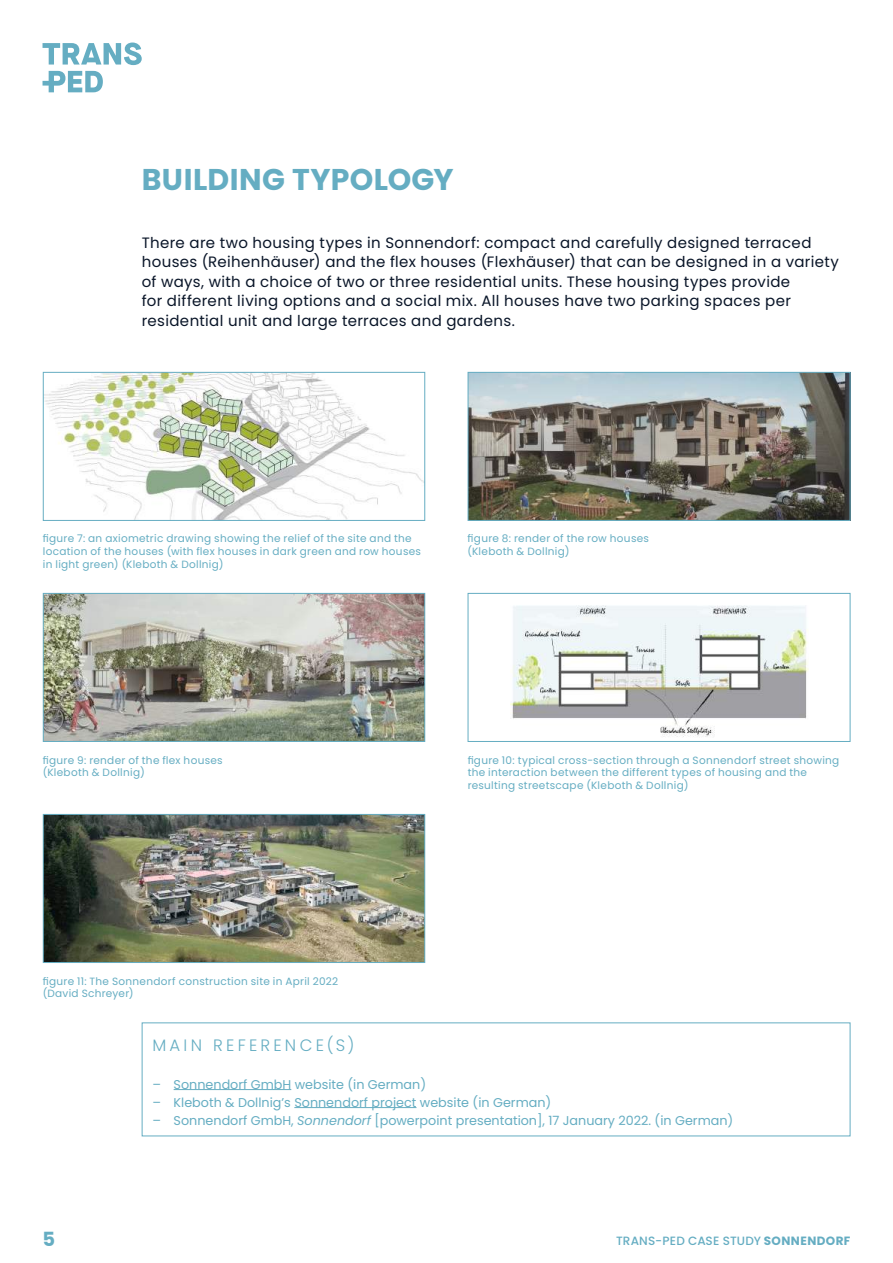
<style>
.page{position:relative;width:893px;height:1263px;background:#fff}
.page>*{position:absolute;margin:0;border:0;box-sizing:border-box;transform-origin:0 0}
.t1{font:700 30px "Poppins";letter-spacing:.015em;color:#65adc2}
.t2{font:700 19.5px "Poppins";color:#65adc2}
.t3{font:300 16.5px "Poppins";letter-spacing:.195em;color:#65adc2}
.t4{font:15px/19.5px "Poppins";letter-spacing:.025em;color:#091528}
.t5{font:12.75px "Poppins";color:#65adc2}
.t6{font:500 12px "Poppins";letter-spacing:.01em;color:#65adc2}
.t7{font:10.5px/12.6px "Poppins";letter-spacing:.03em;color:#65adc2}
.s1{font-style:italic}
.s2{font-weight:700}
</style>
<div class="page">
<svg style="left:43px;top:43px;width:99px;height:49px"></svg>
<div style="left:142px;top:1022px;width:708px;height:114px;border:1px solid #65adc2"></div>
<hr style="left:174px;top:1089px;width:117px;height:1px;background:#65adc2">
<hr style="left:294px;top:1107px;width:122px;height:1px;background:#65adc2">
<img style="left:45px;top:816px;width:378px;height:145px">
<div style="left:43px;top:814px;width:382px;height:149px;border:1px solid #65adc2"></div>
<img style="left:45px;top:374px;width:378px;height:145px">
<div style="left:43px;top:372px;width:382px;height:149px;border:1px solid #65adc2"></div>
<img style="left:470px;top:374px;width:378px;height:145px">
<div style="left:468px;top:372px;width:382px;height:149px;border:1px solid #65adc2"></div>
<img style="left:45px;top:595px;width:378px;height:145px">
<div style="left:43px;top:593px;width:382px;height:149px;border:1px solid #65adc2"></div>
<img style="left:510px;top:605px;width:298px;height:132px">
<div style="left:468px;top:593px;width:382px;height:149px;border:1px solid #65adc2"></div>
<h1 class="t1" style="left:142px;top:162px;width:313px">BUILDING TYPOLOGY</h1>
<p class="t4" style="left:142px;top:233px;width:699px">There are two housing types in Sonnendorf: compact and carefully designed terraced houses (Reihenhäuser) and the flex houses (Flexhäuser) that can be designed in a variety of ways, with a choice of two or three residential units. These housing types provide<br>for different living options and a social mix. All houses have two parking spaces per residential unit and large terraces and gardens.</p>
<p class="t7" style="left:43px;top:532px;width:380px">figure 7: an axiometric drawing showing the relief of the site and the location of the houses (with flex houses in dark green and row houses in light green) (Kleboth &amp; Dollnig)</p>
<p class="t7" style="left:468px;top:532px;width:183px">figure 8: render of the row houses (Kleboth &amp; Dollnig)</p>
<p class="t7" style="left:43px;top:753px;width:181px">figure 9: render of the flex houses (Kleboth &amp; Dollnig)</p>
<p class="t7" style="left:468px;top:753px;width:373px">figure 10: typical cross-section through a Sonnendorf street showing the interaction between the different types of housing and the resulting streetscape (Kleboth &amp; Dollnig)</p>
<p class="t7" style="left:43px;top:975px;width:297px">figure 11: The Sonnendorf construction site in April 2022 (David Schreyer)</p>
<h3 class="t3" style="left:152px;top:1035px;width:203px">MAIN REFERENCE(S)</h3>
<p class="t5" style="left:152px;top:1077px;width:275px">– Sonnendorf GmbH website (in German)</p>
<p class="t5" style="left:152px;top:1095px;width:401px">– Kleboth &amp; Dollnig’s Sonnendorf project website (in German)</p>
<p class="t5" style="left:152px;top:1113px;width:582px">– Sonnendorf GmbH, <span class="s1">Sonnendorf</span> [powerpoint presentation], 17 January 2022. (in German)</p>
<h2 class="t2" style="left:43px;top:1228px;width:14px">5</h2>
<p class="t6" style="left:616px;top:1234px;width:236px">TRANS-PED CASE STUDY <span class="s2">SONNENDORF</span></p>
</div>
